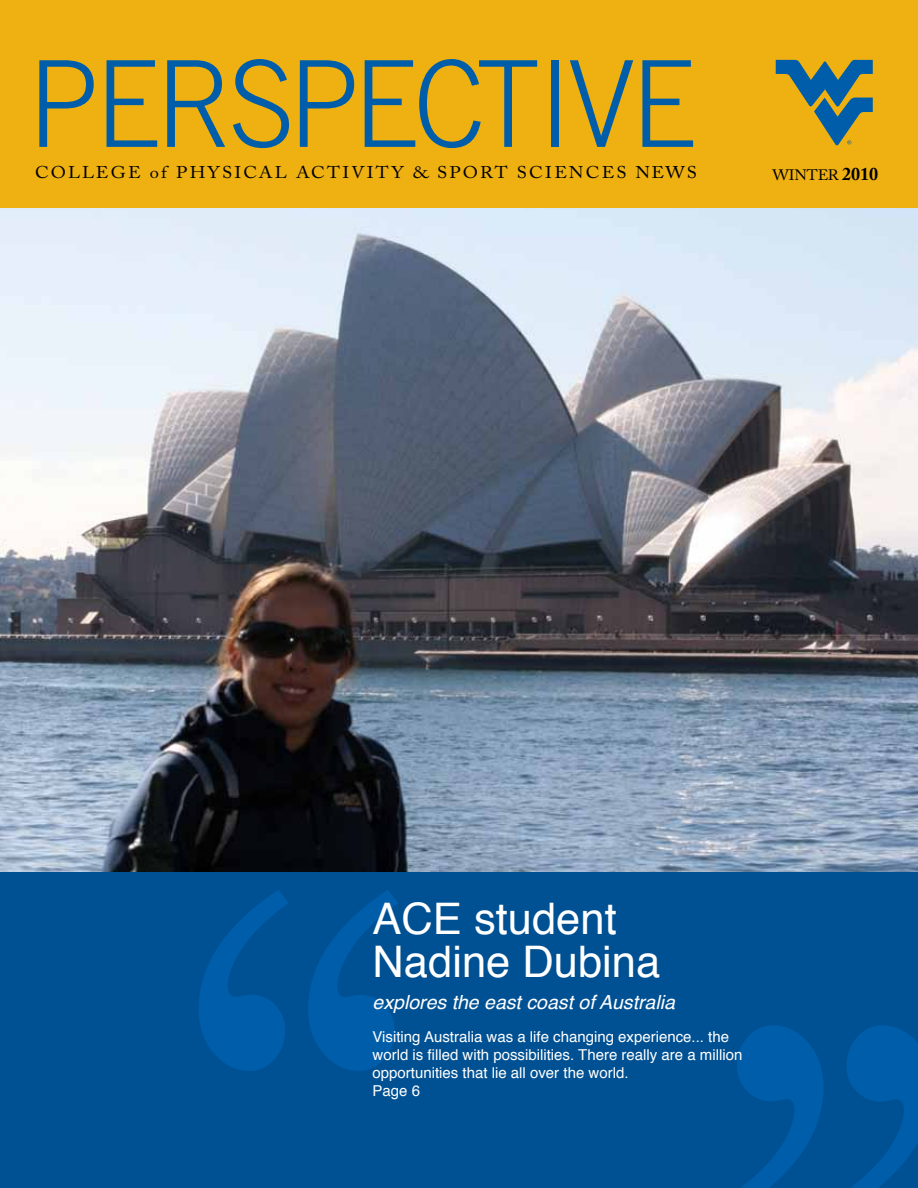
<style>
.page{position:relative;width:918px;height:1188px;background:#fff}
.page>*{position:absolute;margin:0;border:0;box-sizing:border-box;transform-origin:0 0}
.t1{font:300 120px "Trade Gothic LT Std";letter-spacing:-.04em;color:#005daa}
.t2{font:43.5px/43.5px "Helvetica";color:#fff}
.t3{font:italic 19.5px "Helvetica";color:#fff}
.t4{font:16.95px "Adobe Caslon Pro";letter-spacing:.12em;color:#000;scale:1.09 1}
.t5{font:15px/18px "Helvetica";color:#fff}
.t6{font:15px "Adobe Caslon Pro";letter-spacing:-.015em;color:#000;scale:1.05 1}
.s1{font-weight:700;font-size:18px}
</style>
<div class="page">
<img style="left:0;top:207px;width:918px;height:666px">
<div style="left:0;top:0;width:918px;height:207px;background:#eeb111"></div>
<svg style="left:776px;top:59px;width:97px;height:87px"></svg>
<div style="left:0;top:873px;width:918px;height:315px;background:#005193"></div>
<svg style="left:199px;top:890px;width:199px;height:181px"></svg>
<svg style="left:737px;top:1025px;width:181px;height:163px"></svg>
<h1 class="t1" style="left:28px;top:33px;width:670px">PERSPECTIVE</h1>
<p class="t4" style="left:35px;top:163px;width:609px">COLLEGE of PHYSICAL ACTIVITY &amp; SPORT SCIENCES NEWS</p>
<p class="t6" style="left:773px;top:166px;width:102px">WINTER <span class="s1">2010</span></p>
<h2 class="t2" style="left:373px;top:895px;width:289px">ACE student<br>Nadine Dubina</h2>
<h3 class="t3" style="left:373px;top:986px;width:304px">explores the east coast of Australia</h3>
<p class="t5" style="left:373px;top:1028px;width:371px">Visiting Australia was a life changing experience... the world is filled with possibilities. There really are a million opportunities that lie all over the world.<br>Page 6</p>
</div>
